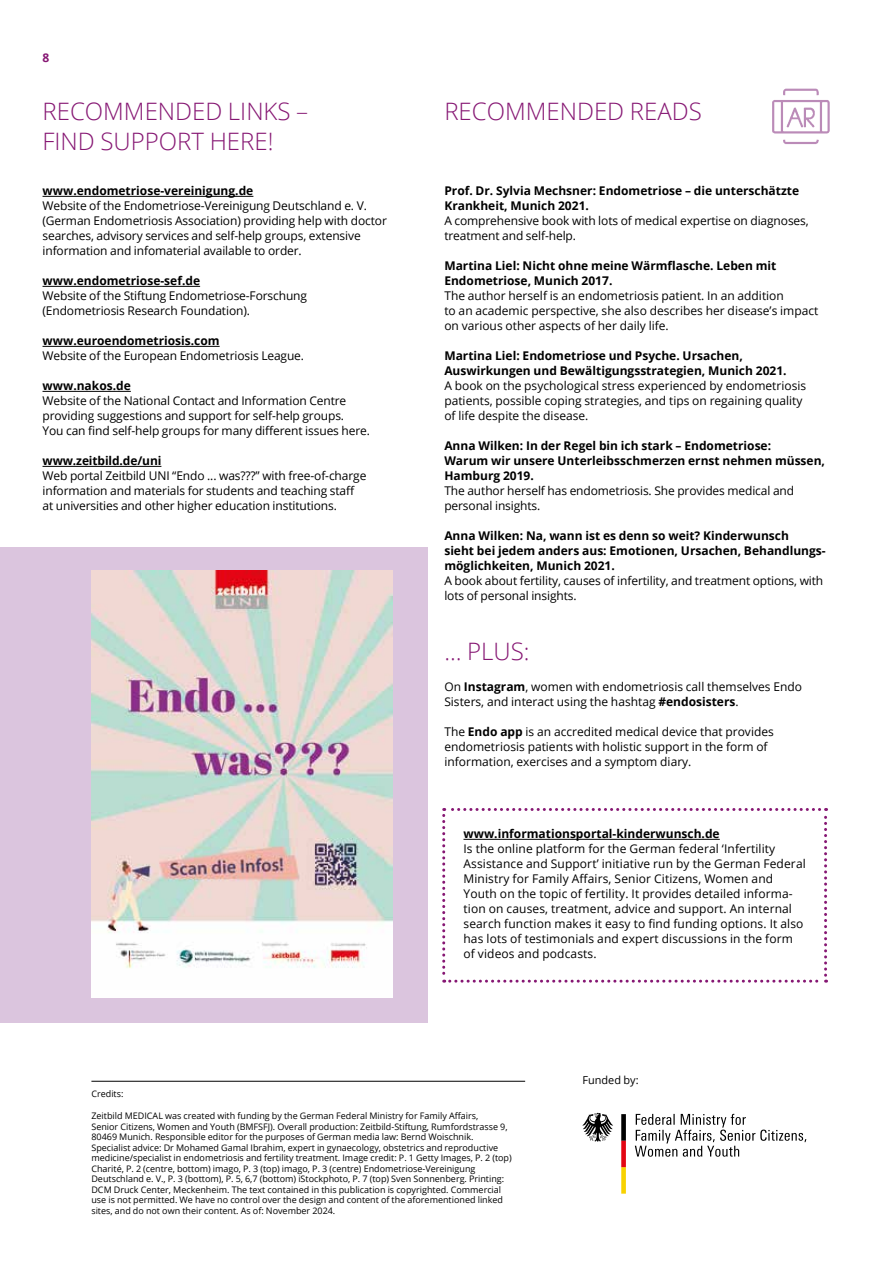
<style>
.page{position:relative;width:893px;height:1263px;background:#fff}
.page>*{position:absolute;margin:0;border:0;box-sizing:border-box;transform-origin:0 0}
.t1{font:300 24px/30px "Open Sans";color:#861773}
.t2{font:12px/15px "Open Sans";color:#000}
.t3{font:700 12px/15px "Open Sans";color:#000}
.t4{font:700 12px "Open Sans";color:#861773}
.t5{font:10.95px "Open Sans";color:#000}
.t6{font:9px/10.5px "Open Sans";color:#000}
.s1{font-weight:700}
</style>
<div class="page">
<hr style="left:91px;top:1081px;width:434px;height:1px;background:#000">
<hr style="left:43px;top:196px;width:210px;height:1px;background:#000">
<hr style="left:43px;top:286px;width:157px;height:1px;background:#000">
<hr style="left:43px;top:346px;width:177px;height:1px;background:#000">
<hr style="left:43px;top:391px;width:88px;height:1px;background:#000">
<hr style="left:43px;top:466px;width:118px;height:1px;background:#000">
<svg style="left:442px;top:808px;width:385px;height:175px"></svg>
<hr style="left:463px;top:839px;width:257px;height:1px;background:#000">
<svg style="left:582px;top:1113px;width:31px;height:29px"></svg>
<svg style="left:621px;top:1114px;width:5px;height:80px"></svg>
<svg style="left:635px;top:1114px;width:171px;height:43px"></svg>
<img style="left:772px;top:88px;width:58px;height:56px">
<div style="left:0;top:547px;width:427px;height:476px;background:#dbc5de"></div>
<img style="left:91px;top:570px;width:301px;height:427px">
<p class="t4" style="left:43px;top:50px;width:8px">8</p>
<h1 class="t1" style="left:43px;top:96px;width:267px">RECOMMENDED LINKS –<br>FIND SUPPORT HERE!</h1>
<p class="t3" style="left:43px;top:183px;width:212px">www.endometriose-vereinigung.de</p>
<p class="t2" style="left:43px;top:198px;width:346px">Website of the Endometriose-Vereinigung Deutschland e. V. (German Endometriosis Association) providing help with doctor searches, advisory services and self-help groups, extensive information and infomaterial available to order.</p>
<p class="t3" style="left:43px;top:273px;width:159px">www.endometriose-sef.de</p>
<p class="t2" style="left:43px;top:288px;width:266px">Website of the Stiftung Endometriose-Forschung (Endometriosis Research Foundation).</p>
<p class="t3" style="left:43px;top:333px;width:179px">www.euroendometriosis.com</p>
<p class="t2" style="left:43px;top:348px;width:263px">Website of the European Endometriosis League.</p>
<p class="t3" style="left:43px;top:378px;width:90px">www.nakos.de</p>
<p class="t2" style="left:43px;top:393px;width:329px">Website of the National Contact and Information Centre providing suggestions and support for self-help groups.<br>You can find self-help groups for many different issues here.</p>
<p class="t3" style="left:43px;top:453px;width:120px">www.zeitbild.de/uni</p>
<p class="t2" style="left:43px;top:468px;width:325px">Web portal Zeitbild UNI “Endo ... was???” with free-of-charge information and materials for students and teaching staff at universities and other higher education institutions.</p>
<h1 class="t1" style="left:444px;top:96px;width:259px">RECOMMENDED READS</h1>
<p class="t3" style="left:444px;top:183px;width:356px">Prof. Dr. Sylvia Mechsner: Endometriose – die unterschätzte<br>Krankheit, Munich 2021.</p>
<p class="t2" style="left:444px;top:213px;width:366px">A comprehensive book with lots of medical expertise on diagnoses, treatment and self-help.</p>
<p class="t3" style="left:444px;top:258px;width:334px">Martina Liel: Nicht ohne meine Wärmflasche. Leben mit<br>Endometriose, Munich 2017.</p>
<p class="t2" style="left:444px;top:288px;width:375px">The author herself is an endometriosis patient. In an addition<br>to an academic perspective, she also describes her disease’s impact on various other aspects of her daily life.</p>
<p class="t3" style="left:444px;top:348px;width:344px">Martina Liel: Endometriose und Psyche. Ursachen,<br>Auswirkungen und Bewältigungsstrategien, Munich 2021.</p>
<p class="t2" style="left:444px;top:378px;width:363px">A book on the psychological stress experienced by endometriosis patients, possible coping strategies, and tips on regaining quality of life despite the disease.</p>
<p class="t3" style="left:444px;top:438px;width:382px">Anna Wilken: In der Regel bin ich stark – Endometriose:<br>Warum wir unsere Unterleibsschmerzen ernst nehmen müssen,<br>Hamburg 2019.</p>
<p class="t2" style="left:444px;top:483px;width:351px">The author herself has endometriosis. She provides medical and personal insights.</p>
<p class="t3" style="left:444px;top:528px;width:383px">Anna Wilken: Na, wann ist es denn so weit? Kinderwunsch<br>sieht bei jedem anders aus: Emotionen, Ursachen, Behandlungs&shy;möglichkeiten, Munich 2021.</p>
<p class="t2" style="left:444px;top:573px;width:380px">A book about fertility, causes of infertility, and treatment options, with lots of personal insights.</p>
<h1 class="t1" style="left:444px;top:636px;width:87px">… PLUS:</h1>
<p class="t2" style="left:444px;top:678px;width:359px">On <span class="s1">Instagram</span>, women with endometriosis call themselves Endo<br>Sisters, and interact using the hashtag <span class="s1">#endosisters</span>.</p>
<p class="t2" style="left:444px;top:723px;width:331px">The <span class="s1">Endo app</span> is an accredited medical device that provides endometriosis patients with holistic support in the form of information, exercises and a symptom diary.</p>
<p class="t3" style="left:463px;top:826px;width:258px">www.informationsportal-kinderwunsch.de</p>
<p class="t2" style="left:463px;top:841px;width:344px">Is the online platform for the German federal ‘Infertility Assistance and Support’ initiative run by the German Federal Ministry for Family Affairs, Senior Citizens, Women and Youth on the topic of fertility. It provides detailed informa&shy;tion on causes, treatment, advice and support. An internal search function makes it easy to find funding options. It also has lots of testimonials and expert discussions in the form of videos and podcasts.</p>
<p class="t5" style="left:582px;top:1072px;width:58px">Funded by:</p>
<p class="t6" style="left:91px;top:1088px;width:34px">Credits:</p>
<p class="t6" style="left:91px;top:1110px;width:422px">Zeitbild MEDICAL was created with funding by the German Federal Ministry for Family Affairs,<br>Senior Citizens, Women and Youth (BMFSFJ). Overall production: Zeitbild-Stiftung, Rumfordstrasse 9, 80469 Munich. Responsible editor for the purposes of German media law: Bernd Woischnik.<br>Specialist advice: Dr Mohamed Gamal Ibrahim, expert in gynaecology, obstetrics and reproductive medicine/specialist in endometriosis and fertility treatment. Image credit: P. 1 Getty Images, P. 2 (top)<br>Charité, P. 2 (centre, bottom) imago, P. 3 (top) imago, P. 3 (centre) Endometriose-Vereinigung Deutschland e. V., P. 3 (bottom), P. 5, 6,7 (bottom) iStockphoto, P. 7 (top) Sven Sonnenberg. Printing:<br>DCM Druck Center, Meckenheim. The text contained in this publication is copyrighted. Commercial use is not permitted. We have no control over the design and content of the aforementioned linked sites, and do not own their content. As of: November 2024.</p>
</div>
